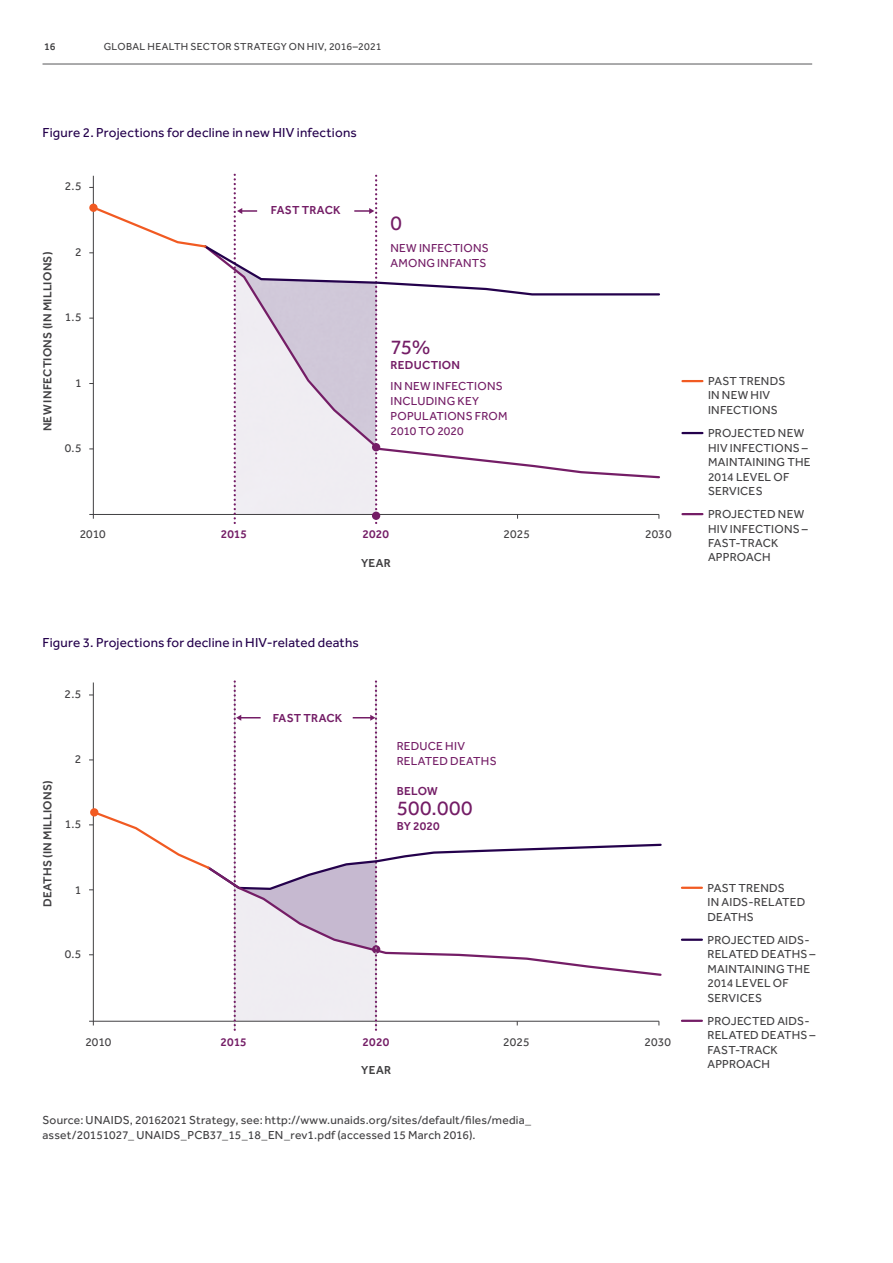
<style>
.page{position:relative;width:893px;height:1263px;background:#fff}
.page>*{position:absolute;margin:0;border:0;box-sizing:border-box;transform-origin:0 0}
.t1{font:21px "Effra";letter-spacing:.03em;color:#741d66}
.t2{font:13.5px "Effra";letter-spacing:.015em;color:#24014c}
.t3{font:12px/14.4px "Effra";letter-spacing:.015em;color:#414042}
.t4{font:12px/15px "Effra";letter-spacing:.02em;color:#741d66}
.t5{font:500 12px "Effra";letter-spacing:.015em;color:#741d66}
.t6{font:500 12px "Effra";letter-spacing:.025em;color:#414042}
.t7{font:10.5px "Effra";letter-spacing:.03em;color:#414042}
.t8{font:500 10.5px "Effra";color:#414042}
</style>
<div class="page">
<hr style="left:43px;top:64px;width:769px;height:1px;background:#565659">
<hr style="left:682px;top:513px;width:20px;height:2px;background:#741d66">
<hr style="left:682px;top:432px;width:20px;height:2px;background:#24014c">
<hr style="left:682px;top:380px;width:20px;height:2px;background:#f15a22">
<svg style="left:89px;top:175px;width:571px;height:349px"></svg>
<svg style="left:89px;top:681px;width:573px;height:350px"></svg>
<hr style="left:682px;top:1020px;width:20px;height:2px;background:#741d66">
<hr style="left:682px;top:938px;width:20px;height:3px;background:#24014c">
<hr style="left:682px;top:887px;width:20px;height:2px;background:#f15a22">
<div style="left:90px;top:808px;width:8px;height:8px;background:#f15a22;border-radius:50%"></div>
<p class="t8" style="left:44px;top:40px;width:13px">16</p>
<p class="t7" style="left:104px;top:40px;width:279px">GLOBAL HEALTH SECTOR STRATEGY ON HIV, 2016–2021</p>
<p class="t2" style="left:43px;top:124px;width:316px">Figure 2. Projections for decline in new HIV infections</p>
<p class="t3" style="left:65px;top:179px;width:18px">2.5</p>
<p class="t6" style="left:40px;top:431px;width:181px;rotate:-90deg">NEW INFECTIONS (IN MILLIONS)</p>
<p class="t3" style="left:75px;top:245px;width:8px">2</p>
<p class="t3" style="left:65px;top:310px;width:18px">1.5</p>
<p class="t3" style="left:75px;top:376px;width:8px">1</p>
<p class="t3" style="left:65px;top:441px;width:18px">0.5</p>
<p class="t5" style="left:271px;top:203px;width:71px">FAST TRACK</p>
<h1 class="t1" style="left:390px;top:211px;width:13px">0</h1>
<p class="t4" style="left:390px;top:240px;width:100px">NEW INFECTIONS<br>AMONG INFANTS</p>
<h1 class="t1" style="left:390px;top:335px;width:42px">75%</h1>
<p class="t5" style="left:390px;top:358px;width:71px">REDUCTION</p>
<p class="t4" style="left:390px;top:378px;width:119px">IN NEW INFECTIONS<br>INCLUDING KEY<br>POPULATIONS FROM</p>
<p class="t4" style="left:390px;top:423px;width:75px">2010 TO 2020</p>
<p class="t3" style="left:80px;top:527px;width:27px">2010</p>
<p class="t5" style="left:221px;top:527px;width:28px">2015</p>
<p class="t5" style="left:362px;top:527px;width:28px">2020</p>
<p class="t3" style="left:504px;top:527px;width:28px">2025</p>
<p class="t3" style="left:645px;top:527px;width:28px">2030</p>
<p class="t6" style="left:361px;top:556px;width:31px">YEAR</p>
<p class="t2" style="left:43px;top:635px;width:318px">Figure 3. Projections for decline in HIV-related deaths</p>
<p class="t3" style="left:65px;top:687px;width:18px">2.5</p>
<p class="t6" style="left:40px;top:907px;width:128px;rotate:-90deg">DEATHS (IN MILLIONS)</p>
<p class="t3" style="left:75px;top:751px;width:8px">2</p>
<p class="t3" style="left:65px;top:816px;width:18px">1.5</p>
<p class="t3" style="left:75px;top:883px;width:8px">1</p>
<p class="t3" style="left:65px;top:946px;width:18px">0.5</p>
<p class="t5" style="left:273px;top:711px;width:71px">FAST TRACK</p>
<p class="t4" style="left:397px;top:738px;width:101px">REDUCE HIV<br>RELATED DEATHS</p>
<p class="t5" style="left:397px;top:784px;width:43px">BELOW</p>
<h1 class="t1" style="left:397px;top:795px;width:77px">500.000</h1>
<p class="t5" style="left:397px;top:818px;width:45px">BY 2020</p>
<p class="t3" style="left:85px;top:1034px;width:27px">2010</p>
<p class="t5" style="left:220px;top:1034px;width:28px">2015</p>
<p class="t5" style="left:363px;top:1034px;width:28px">2020</p>
<p class="t3" style="left:503px;top:1034px;width:28px">2025</p>
<p class="t3" style="left:644px;top:1034px;width:28px">2030</p>
<p class="t6" style="left:361px;top:1063px;width:31px">YEAR</p>
<p class="t3" style="left:43px;top:1113px;width:490px;line-height:15px">Source: UNAIDS, 20162021 Strategy, see: http://www.unaids.org/sites/default/files/media_ asset/20151027_ UNAIDS_PCB37_15_18_EN_rev1.pdf (accessed 15 March 2016).</p>
<p class="t3" style="left:708px;top:374px;width:79px">PAST TRENDS<br>IN NEW HIV<br>INFECTIONS</p>
<p class="t3" style="left:708px;top:426px;width:104px">PROJECTED NEW<br>HIV INFECTIONS –<br>MAINTAINING THE<br>2014 LEVEL OF<br>SERVICES</p>
<p class="t3" style="left:708px;top:507px;width:101px">PROJECTED NEW<br>HIV INFECTIONS –<br>FAST-TRACK<br>APPROACH</p>
<p class="t3" style="left:707px;top:880px;width:99px">PAST TRENDS<br>IN AIDS-RELATED<br>DEATHS</p>
<p class="t3" style="left:707px;top:933px;width:110px">PROJECTED AIDS-<br>RELATED DEATHS –<br>MAINTAINING THE<br>2014 LEVEL OF<br>SERVICES</p>
<p class="t3" style="left:707px;top:1013px;width:110px">PROJECTED AIDS-<br>RELATED DEATHS –<br>FAST-TRACK<br>APPROACH</p>
</div>
